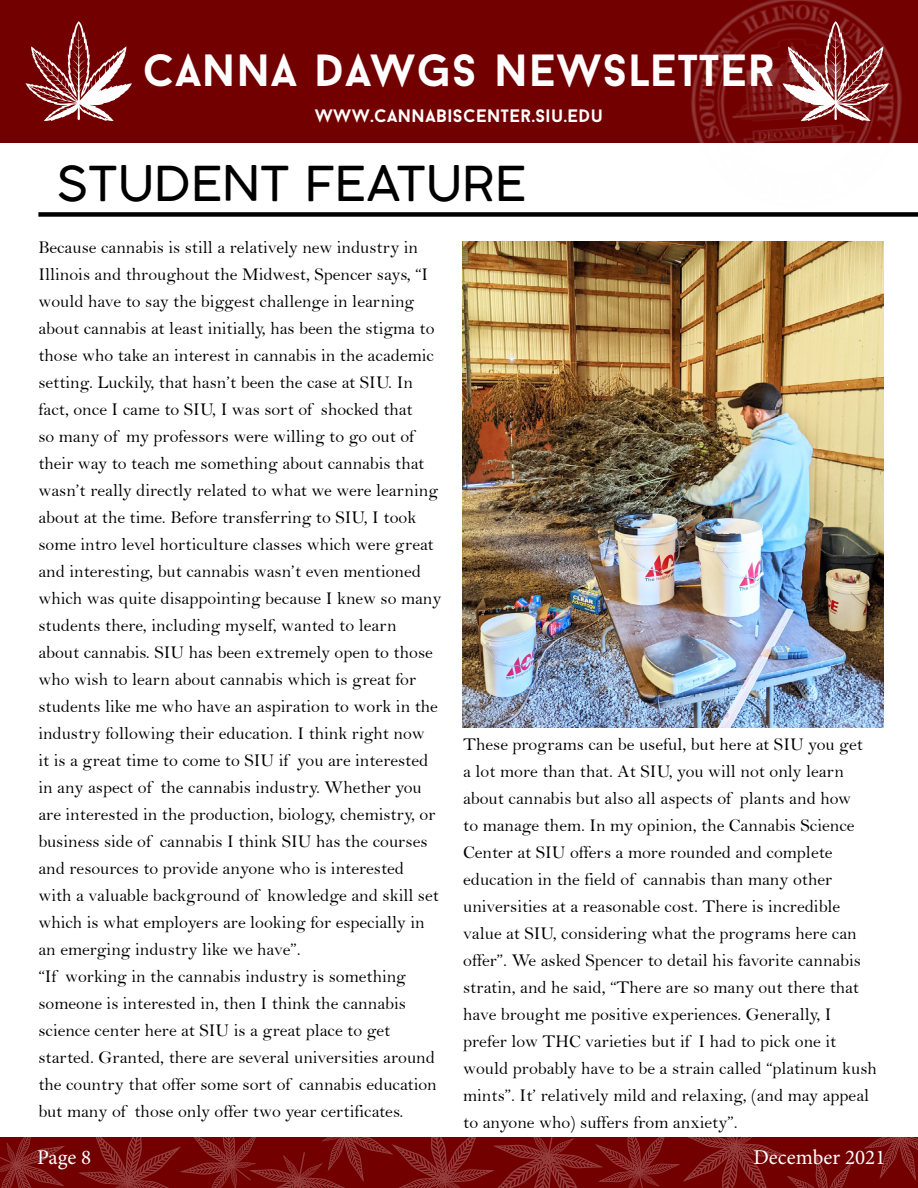
<style>
.page{position:relative;width:918px;height:1188px;background:#fff}
.page>*{position:absolute;margin:0;border:0;box-sizing:border-box;transform-origin:0 0}
.t1{font:300 48px "Cocogoose";color:#000}
.t2{font:700 45px "Baron Neue";letter-spacing:.025em;color:#fff}
.t3{font:21px "Minion Pro";color:#fff}
.t4{font:18px/27px "Bell";color:#000}
.t5{font:700 18px "Baron Neue";letter-spacing:.025em;color:#fff}
</style>
<div class="page">
<div style="left:0;top:1138px;width:918px;height:50px;background:#720000"></div>
<svg style="left:864px;top:1137px;width:54px;height:44px"></svg>
<svg style="left:0;top:1137px;width:65px;height:51px"></svg>
<svg style="left:78px;top:1137px;width:774px;height:51px"></svg>
<div style="left:0;top:0;width:918px;height:142px;background:#720000"></div>
<img style="left:615px;top:0;width:303px;height:274px">
<svg style="left:25px;top:21px;width:107px;height:100px"></svg>
<svg style="left:782px;top:21px;width:107px;height:100px"></svg>
<div style="left:38px;top:212px;width:880px;height:5px;background:#000"></div>
<img style="left:463px;top:241px;width:420px;height:486px">
<h2 class="t2" style="left:143px;top:41px;width:634px">CANNA DAWGS NEWSLETTER</h2>
<p class="t5" style="left:315px;top:104px;width:290px">WWW.CANNABISCENTER.SIU.EDU</p>
<h1 class="t1" style="left:56px;top:149px;width:471px">STUDENT FEATURE</h1>
<p class="t4" style="left:38px;top:234px;width:405px">Because cannabis is still a relatively new industry in Illinois and throughout the Midwest, Spencer says, “I would have to say the biggest challenge in learning about cannabis at least initially, has been the stigma to those who take an interest in cannabis in the academic setting. Luckily, that hasn’t been the case at SIU. In fact, once I came to SIU, I was sort of shocked that<br>so many of my professors were willing to go out of their way to teach me something about cannabis that wasn’t really directly related to what we were learning about at the time. Before transferring to SIU, I took some intro level horticulture classes which were great and interesting, but cannabis wasn’t even mentioned which was quite disappointing because I knew so many students there, including myself, wanted to learn about cannabis. SIU has been extremely open to those who wish to learn about cannabis which is great for students like me who have an aspiration to work in the industry following their education. I think right now<br>it is a great time to come to SIU if you are interested in any aspect of the cannabis industry. Whether you are interested in the production, biology, chemistry, or business side of cannabis I think SIU has the courses and resources to provide anyone who is interested with a valuable background of knowledge and skill set which is what employers are looking for especially in an emerging industry like we have”.<br>“If working in the cannabis industry is something someone is interested in, then I think the cannabis science center here at SIU is a great place to get started. Granted, there are several universities around the country that offer some sort of cannabis education but many of those only offer two year certificates.</p>
<p class="t4" style="left:463px;top:730px;width:415px">These programs can be useful, but here at SIU you get<br>a lot more than that. At SIU, you will not only learn about cannabis but also all aspects of plants and how<br>to manage them. In my opinion, the Cannabis Science Center at SIU offers a more rounded and complete education in the field of cannabis than many other universities at a reasonable cost. There is incredible value at SIU, considering what the programs here can offer”. We asked Spencer to detail his favorite cannabis stratin, and he said, “There are so many out there that have brought me positive experiences. Generally, I prefer low THC varieties but if I had to pick one it would probably have to be a strain called “platinum kush mints”. It’ relatively mild and relaxing, (and may appeal to anyone who) suffers from anxiety”.</p>
<p class="t3" style="left:37px;top:1143px;width:55px">Page 8</p>
<p class="t3" style="left:753px;top:1143px;width:134px">December 2021</p>
</div>
